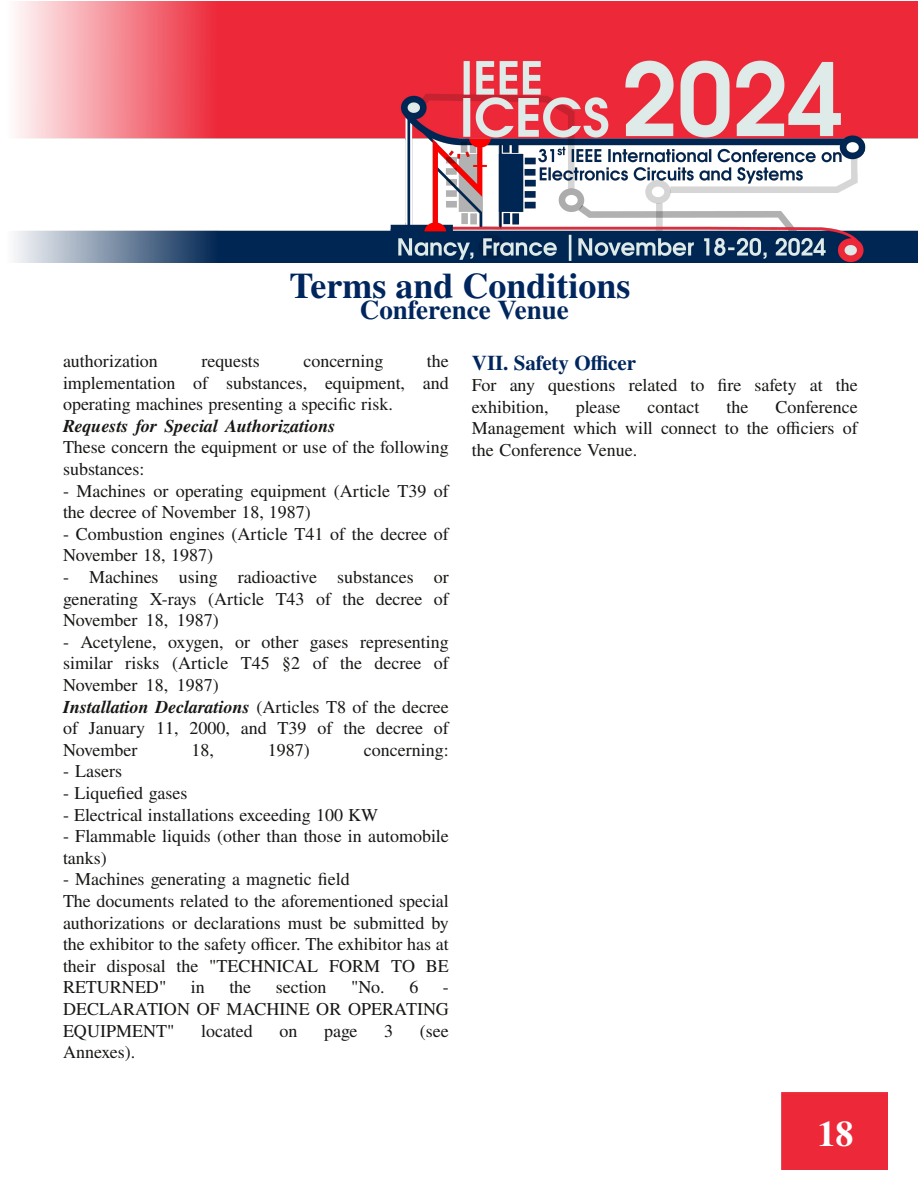
<style>
.page{position:relative;width:918px;height:1188px;background:#fff}
.page>*{position:absolute;margin:0;border:0;box-sizing:border-box;transform-origin:0 0}
.t1{font:700 36px "Te X Gyre Termes X";color:#00265e}
.t2{font:700 36px "Te X Gyre Termes X";color:#fff}
.t3{font:700 27px "Te X Gyre Termes X";color:#00265e}
.t4{font:700 21px "Te X Gyre Termes X";color:#00265e}
.t5{font:18px/21.6px "Te X Gyre Termes X";color:#181715}
.t6{font:italic 700 18px "Te X Gyre Termes X";color:#181715}
.s1{font-weight:700;font-style:italic}
</style>
<div class="page">
<div style="left:781px;top:1092px;width:107px;height:78px;background:#ed2839"></div>
<img style="left:14px;top:2px;width:904px;height:261px">
<h1 class="t1" style="left:290px;top:270px;width:342px">Terms and Conditions</h1>
<h2 class="t3" style="left:360px;top:298px;width:210px">Conference Venue</h2>
<p class="t5" style="left:63px;top:351px;width:387px;text-align:justify;text-indent:364px">the implementation of substances, equipment, and operating machines presenting a specific risk.</p>
<p class="t6" style="left:63px;top:418px;width:274px">Requests for Special Authorizations</p>
<p class="t5" style="left:63px;top:438px;width:387px">These concern the equipment or use of the following substances:</p>
<p class="t5" style="left:63px;top:481px;width:387px">- Machines or operating equipment (Article T39 of the decree of November 18, 1987)</p>
<p class="t5" style="left:63px;top:524px;width:387px">- Combustion engines (Article T41 of the decree of<br>November 18, 1987)</p>
<p class="t5" style="left:63px;top:567px;width:387px;text-align:justify">- Machines using radioactive substances or generating X-rays (Article T43 of the decree of November 18, 1987)</p>
<p class="t5" style="left:63px;top:632px;width:387px">- Acetylene, oxygen, or other gases representing similar risks (Article T45 §2 of the decree of November 18, 1987)<br><span class="s1">Installation Declarations</span> (Articles T8 of the decree of January 11, 2000, and T39 of the decree of November</p>
<p class="t5" style="left:63px;top:351px;width:96px">authorization</p>
<p class="t5" style="left:201px;top:351px;width:60px">requests</p>
<p class="t5" style="left:303px;top:351px;width:82px">concerning</p>
<p class="t5" style="left:191px;top:740px;width:24px">18,</p>
<p class="t5" style="left:268px;top:740px;width:43px">1987)</p>
<p class="t5" style="left:364px;top:740px;width:87px">concerning:</p>
<p class="t5" style="left:63px;top:762px;width:61px">- Lasers</p>
<p class="t5" style="left:63px;top:783px;width:126px">- Liquefied gases</p>
<p class="t5" style="left:63px;top:805px;width:317px">- Electrical installations exceeding 100 KW</p>
<p class="t5" style="left:63px;top:826px;width:387px">- Flammable liquids (other than those in automobile tanks)</p>
<p class="t5" style="left:63px;top:870px;width:387px">- Machines generating a magnetic field<br>The documents related to the aforementioned special authorizations or declarations must be submitted by the exhibitor to the safety officer. The exhibitor has at their disposal the "TECHNICAL FORM TO BE RETURNED"</p>
<p class="t5" style="left:191px;top:978px;width:15px">in</p>
<p class="t5" style="left:229px;top:978px;width:23px">the</p>
<p class="t5" style="left:276px;top:978px;width:52px">section</p>
<p class="t5" style="left:351px;top:978px;width:35px">"No.</p>
<p class="t5" style="left:409px;top:978px;width:10px">6</p>
<p class="t5" style="left:63px;top:978px;width:387px;text-align:justify;text-indent:380px">- DECLARATION OF MACHINE OR OPERATING EQUIPMENT"</p>
<p class="t5" style="left:201px;top:1021px;width:53px">located</p>
<p class="t5" style="left:280px;top:1021px;width:19px">on</p>
<p class="t5" style="left:324px;top:1021px;width:35px">page</p>
<p class="t5" style="left:384px;top:1021px;width:10px">3</p>
<p class="t5" style="left:420px;top:1021px;width:30px">(see</p>
<p class="t5" style="left:63px;top:1042px;width:74px">Annexes).</p>
<p class="t4" style="left:472px;top:353px;width:166px">VII. Safety Officer</p>
<p class="t5" style="left:472px;top:375px;width:387px">For any questions related to fire safety at the exhibition,</p>
<p class="t5" style="left:472px;top:397px;width:387px;text-align:justify;text-indent:304px">Conference Management which will connect to the officiers of the Conference Venue.</p>
<p class="t5" style="left:576px;top:397px;width:46px">please</p>
<p class="t5" style="left:648px;top:397px;width:53px">contact</p>
<p class="t5" style="left:727px;top:397px;width:23px">the</p>
<h1 class="t2" style="left:818px;top:1117px;width:37px">18</h1>
</div>
